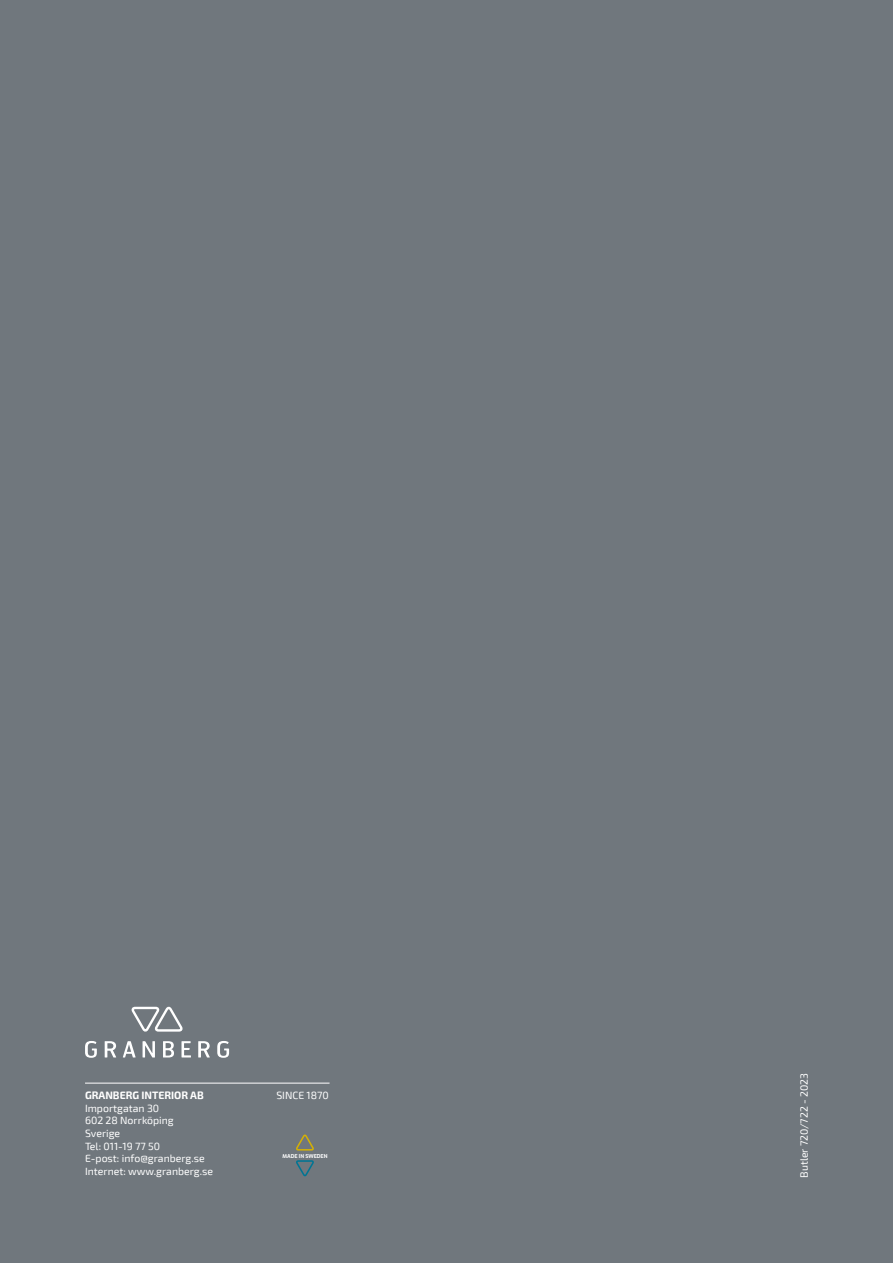
<style>
.page{position:relative;width:893px;height:1263px;background:#70777d}
.page>*{position:absolute;margin:0;border:0;box-sizing:border-box;transform-origin:0 0}
.t1{font:10.5px/12.6px "Exo 2";color:#fff}
.t2{font:700 10.5px "Exo 2";color:#fff}
.t3{font:700 5.25px "Exo";color:#fff}
</style>
<div class="page">
<svg style="left:131px;top:1007px;width:52px;height:25px"></svg>
<svg style="left:85px;top:1041px;width:12px;height:17px"></svg>
<svg style="left:105px;top:1041px;width:11px;height:16px"></svg>
<svg style="left:123px;top:1041px;width:13px;height:16px"></svg>
<svg style="left:143px;top:1041px;width:12px;height:16px"></svg>
<svg style="left:163px;top:1041px;width:11px;height:16px"></svg>
<svg style="left:181px;top:1041px;width:10px;height:16px"></svg>
<svg style="left:198px;top:1041px;width:12px;height:16px"></svg>
<svg style="left:217px;top:1041px;width:12px;height:17px"></svg>
<hr style="left:85px;top:1083px;width:245px;height:1px;background:#fff">
<svg style="left:296px;top:1134px;width:18px;height:17px"></svg>
<svg style="left:296px;top:1160px;width:17px;height:17px"></svg>
<p class="t2" style="left:85px;top:1089px;width:120px">GRANBERG INTERIOR AB</p>
<p class="t1" style="left:85px;top:1102px;width:76px">Importgatan 30</p>
<p class="t1" style="left:85px;top:1114px;width:90px">602 28 Norrköping</p>
<p class="t1" style="left:85px;top:1127px;width:77px">Sverige<br>Tel: 011-19 77 50</p>
<p class="t1" style="left:85px;top:1152px;width:121px">E-post: info@granberg.se</p>
<p class="t1" style="left:85px;top:1165px;width:130px">Internet: www.granberg.se</p>
<p class="t1" style="left:276px;top:1089px;width:54px">SINCE 1870</p>
<p class="t3" style="left:282px;top:1152px;width:46px">MADE IN SWEDEN</p>
<p class="t1" style="left:798px;top:1178px;width:106px;rotate:-90deg">Butler 720/722 - 2023</p>
</div>
